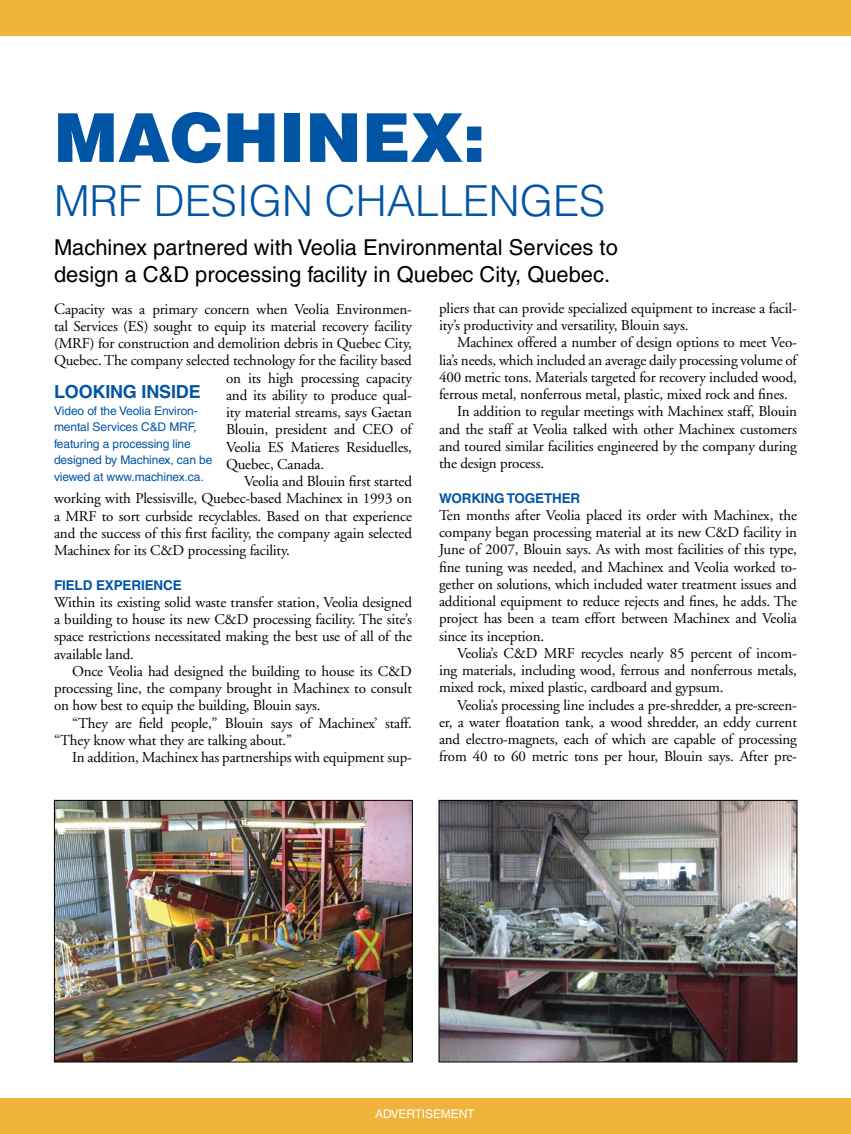
<style>
.page{position:relative;width:851px;height:1134px;background:#fff}
.page>*{position:absolute;margin:0;border:0;box-sizing:border-box;transform-origin:0 0}
.t1{font:900 67.5px "Helvetica";color:#0055a4}
.t2{font:300 42.75px "Helvetica";color:#0055a4}
.t3{font:21.9px/27px "Helvetica";color:#000}
.t4{font:700 18px "Helvetica";letter-spacing:-.01em;color:#0055a4}
.t5{font:15px/17.2px "Adobe Garamond";letter-spacing:-.01em;color:#000;text-align:justify}
.t6{font:700 13.5px "Helvetica";letter-spacing:-.01em;color:#0055a4}
.t7{font:12px/16.5px "Helvetica";letter-spacing:-.01em;color:#0055a4}
.t8{font:12px "Helvetica";letter-spacing:-.01em;color:#fff}
.s1{font-size:15.75px}
</style>
<div class="page">
<div style="left:0;top:0;width:850px;height:36px;background:#f0b33c"></div>
<img style="left:440px;top:802px;width:355px;height:258px">
<div style="left:438px;top:800px;width:359px;height:262px;border:1px solid #000"></div>
<img style="left:56px;top:802px;width:354px;height:258px">
<div style="left:54px;top:800px;width:358px;height:262px;border:1px solid #000"></div>
<div style="left:0;top:1098px;width:850px;height:36px;background:#f0b33c"></div>
<h1 class="t1" style="left:54px;top:94px;width:433px">MACHINEX:</h1>
<h2 class="t2" style="left:54px;top:174px;width:553px">MRF DESIGN CHALLENGES</h2>
<h3 class="t3" style="left:54px;top:234px;width:565px">Machinex partnered with Veolia Environmental Services to design a C&amp;D processing facility in Quebec City, Quebec.</h3>
<p class="t5" style="left:54px;top:301px;width:359px"><span class="s1">C</span>apacity was a primary concern when Veolia Environmen-</p>
<p class="t5" style="left:54px;top:318px;width:359px">tal Services (ES) sought to equip its material recovery facility</p>
<p class="t5" style="left:54px;top:335px;width:359px">(MRF) for construction and demolition debris in Quebec City,</p>
<p class="t5" style="left:54px;top:352px;width:359px">Quebec. The company selected technology for the facility based</p>
<p class="t5" style="left:226px;top:370px;width:187px">on its high processing capacity</p>
<p class="t5" style="left:226px;top:387px;width:187px">and its ability to produce qual-</p>
<p class="t5" style="left:226px;top:404px;width:187px">ity material streams, says Gaetan</p>
<p class="t5" style="left:226px;top:421px;width:187px">Blouin, president and CEO of</p>
<p class="t5" style="left:226px;top:439px;width:187px">Veolia ES Matieres Residuelles,</p>
<p class="t5" style="left:226px;top:456px;width:100px">Quebec, Canada.</p>
<p class="t5" style="left:244px;top:473px;width:169px">Veolia and Blouin first started</p>
<p class="t5" style="left:54px;top:490px;width:359px">working with Plessisville, Quebec-based Machinex in 1993 on</p>
<p class="t5" style="left:54px;top:508px;width:359px">a MRF to sort curbside recyclables. Based on that experience</p>
<p class="t5" style="left:54px;top:525px;width:359px">and the success of this first facility, the company again selected</p>
<p class="t5" style="left:54px;top:542px;width:237px">Machinex for its C&amp;D processing facility.</p>
<p class="t6" style="left:54px;top:577px;width:129px">FIELD EXPERIENCE</p>
<p class="t5" style="left:54px;top:594px;width:359px">Within its existing solid waste transfer station, Veolia designed a building to house its new C&amp;D processing facility. The site’s space restrictions necessitated making the best use of all of the available land.</p>
<p class="t5" style="left:54px;top:663px;width:359px;text-indent:18px">Once Veolia had designed the building to house its C&amp;D processing line, the company brought in Machinex to consult on how best to equip the building, Blouin says.</p>
<p class="t5" style="left:54px;top:715px;width:359px;text-indent:18px">“They are field people,” Blouin says of Machinex’ staff. “They know what they are talking about.”</p>
<p class="t5" style="left:72px;top:749px;width:341px">In addition, Machinex has partnerships with equipment sup-</p>
<p class="t4" style="left:54px;top:381px;width:148px">LOOKING INSIDE</p>
<p class="t7" style="left:54px;top:402px;width:160px">Video of the Veolia Environ&shy;mental Services C&amp;D MRF, featuring a processing line designed by Machinex, can be viewed at www.machinex.ca.</p>
<p class="t5" style="left:439px;top:300px;width:359px">pliers that can provide specialized equipment to increase a facil&shy;ity’s productivity and versatility, Blouin says.</p>
<p class="t5" style="left:457px;top:334px;width:341px">Machinex offered a number of design options to meet Veo-</p>
<p class="t5" style="left:439px;top:352px;width:359px">lia’s needs, which included an average daily processing volume of</p>
<p class="t5" style="left:439px;top:369px;width:359px">400 metric tons. Materials targeted for recovery included wood,</p>
<p class="t5" style="left:439px;top:386px;width:350px">ferrous metal, nonferrous metal, plastic, mixed rock and fines.</p>
<p class="t5" style="left:457px;top:403px;width:341px">In addition to regular meetings with Machinex staff, Blouin</p>
<p class="t5" style="left:439px;top:421px;width:359px">and the staff at Veolia talked with other Machinex customers</p>
<p class="t5" style="left:439px;top:438px;width:359px">and toured similar facilities engineered by the company during</p>
<p class="t5" style="left:439px;top:455px;width:107px">the design process.</p>
<p class="t6" style="left:439px;top:490px;width:143px">WORKING TOGETHER</p>
<p class="t5" style="left:439px;top:507px;width:359px">Ten months after Veolia placed its order with Machinex, the company began processing material at its new C&amp;D facility in June of 2007, Blouin says. As with most facilities of this type, fine tuning was needed, and Machinex and Veolia worked to&shy;gether on solutions, which included water treatment issues and additional equipment to reduce rejects and fines, he adds. The project has been a team effort between Machinex and Veolia since its inception.</p>
<p class="t5" style="left:439px;top:645px;width:359px;text-indent:18px">Veolia’s C&amp;D MRF recycles nearly 85 percent of incom&shy;ing materials, including wood, ferrous and nonferrous metals, mixed rock, mixed plastic, cardboard and gypsum.</p>
<p class="t5" style="left:439px;top:697px;width:359px;text-indent:18px">Veolia’s processing line includes a pre-shredder, a pre-screen&shy;er, a water floatation tank, a wood shredder, an eddy current and electro-magnets, each of which are capable of processing from 40 to 60 metric tons per hour, Blouin says. After pre-</p>
<p class="t8" style="left:375px;top:1107px;width:17px">adve</p>
<p class="t8" style="left:406px;top:1107px;width:28px">rtiseme</p>
<p class="t8" style="left:458px;top:1107px;width:17px">nt</p>
</div>
